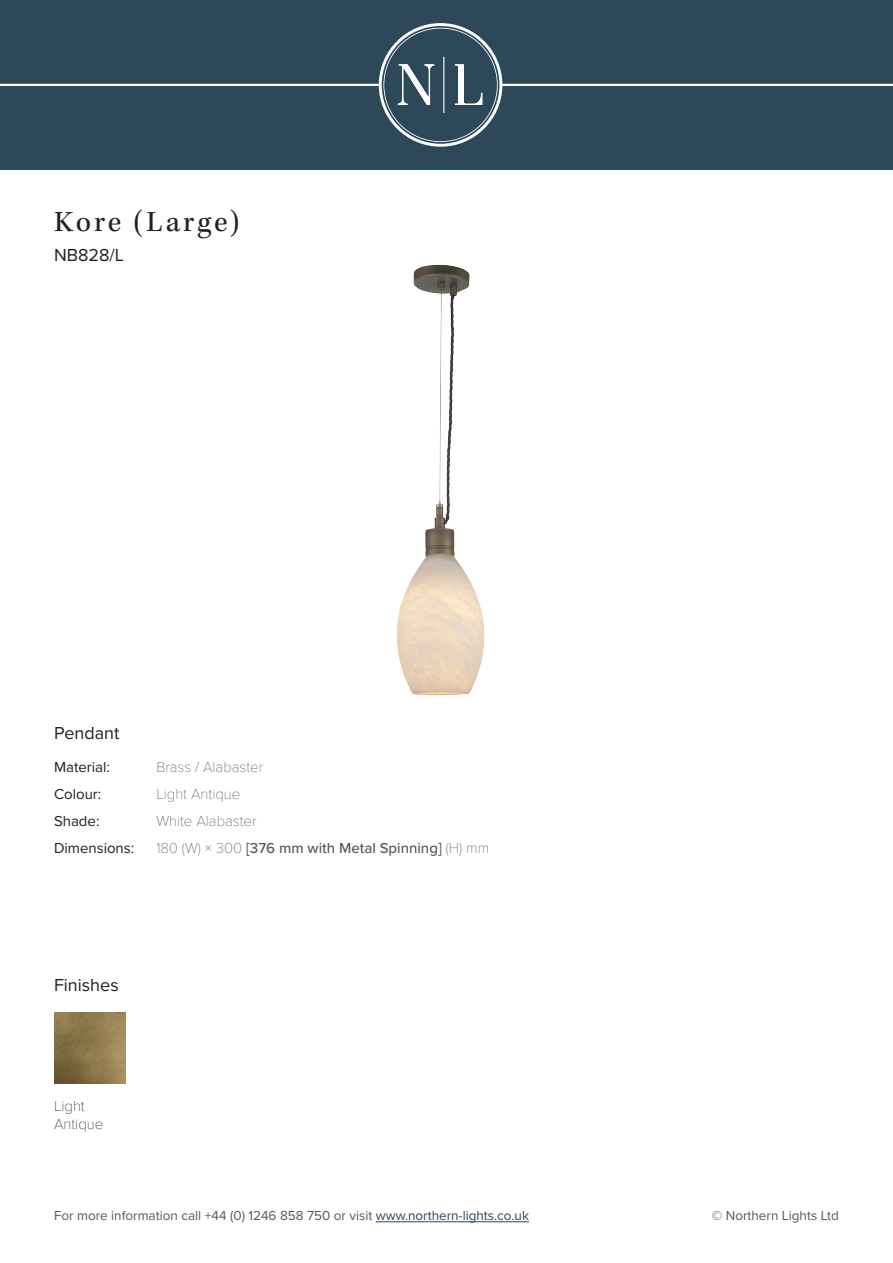
<style>
.page{position:relative;width:893px;height:1263px;background:#fff}
.page>*{position:absolute;margin:0;border:0;box-sizing:border-box;transform-origin:0 0}
.t1{font:30px "Kepler Std";letter-spacing:.095em;color:#231f20}
.t2{font:18px "Proxima Nova";color:#231f20}
.t3{font:100 15px "Proxima Nova T";color:#57585a}
.t4{font:500 15px "Proxima Nova";color:#57585a}
.t5{font:15px/27px "Proxima Nova";color:#231f20}
.t6{font:100 15px/18px "Proxima Nova T";color:#231f20}
.t7{font:13.5px "Proxima Nova";color:#57585a}
.s1{font-family:"Proxima Nova T";font-weight:100}
.s2{color:#2e465b}
</style>
<div class="page">
<img style="left:397px;top:265px;width:88px;height:430px">
<hr style="left:376px;top:1221px;width:153px;height:1px;background:#2e465b">
<img style="left:54px;top:1012px;width:71px;height:72px">
<div style="left:0;top:0;width:893px;height:170px;background:#2d4859"></div>
<hr style="left:502px;top:84px;width:391px;height:2px;background:#fff">
<hr style="left:0;top:84px;width:379px;height:2px;background:#fff">
<svg style="left:379px;top:23px;width:123px;height:124px"></svg>
<p class="t1" style="left:54px;top:205px;width:187px">Kore (Large)</p>
<p class="t2" style="left:54px;top:242px;width:72px">NB828/L</p>
<p class="t2" style="left:54px;top:719px;width:67px">Pendant</p>
<p class="t5" style="left:54px;top:753px;width:57px">Material:</p>
<p class="t5" style="left:54px;top:780px;width:49px">Colour:</p>
<p class="t5" style="left:54px;top:807px;width:82px">Shade:<br>Dimensions:</p>
<p class="t3" style="left:156px;top:756px;width:108px">Brass / Alabaster</p>
<p class="t3" style="left:156px;top:783px;width:85px">Light Antique</p>
<p class="t3" style="left:156px;top:810px;width:102px">White Alabaster</p>
<p class="t4" style="left:156px;top:837px;width:334px"><span class="s1">180 (W) × 300</span> [376 mm with Metal Spinning] <span class="s1">(H) mm</span></p>
<p class="t2" style="left:54px;top:972px;width:66px">Finishes</p>
<p class="t6" style="left:54px;top:1096px;width:51px">Light<br>Antique</p>
<p class="t7" style="left:54px;top:1205px;width:476px">For more information call +44 (0) 1246 858 750 or visit <span class="s2">www.northern-lights.co.uk</span></p>
<p class="t7" style="left:712px;top:1205px;width:129px">© Northern Lights Ltd</p>
</div>
